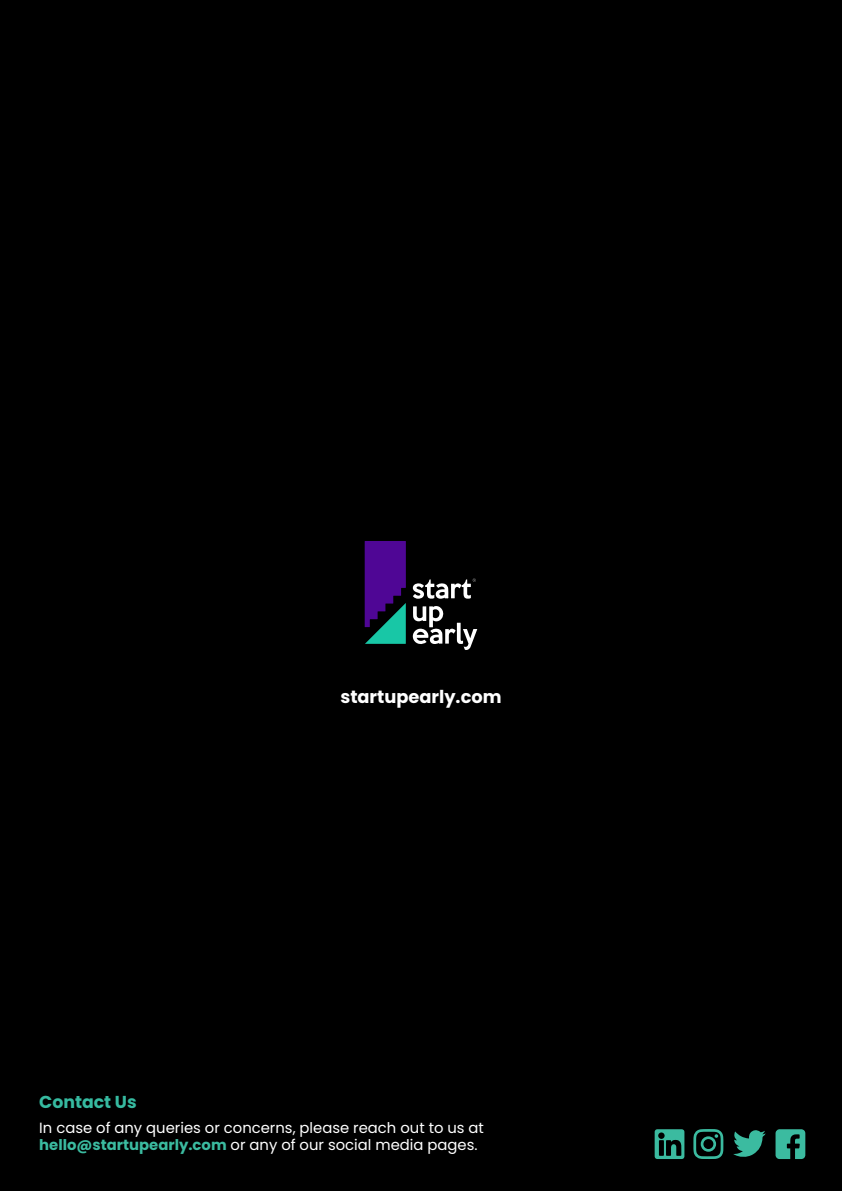
<style>
.page{position:relative;width:842px;height:1191px;background:#000}
.page>*{position:absolute;margin:0;border:0;box-sizing:border-box;transform-origin:0 0}
.t1{font:700 17.8px "Poppins";color:#fff}
.t2{font:700 17.2px "Poppins";color:#36baa0}
.t3{font:14.8px/17.8px "Poppins";color:#fff}
.s1{font-weight:700;color:#3bbba0}
</style>
<div class="page">
<svg style="left:365px;top:541px;width:112px;height:109px"></svg>
<svg style="left:733px;top:1130px;width:33px;height:27px"></svg>
<svg style="left:693px;top:1129px;width:30px;height:30px"></svg>
<svg style="left:775px;top:1129px;width:30px;height:30px"></svg>
<svg style="left:655px;top:1129px;width:29px;height:30px"></svg>
<p class="t1" style="left:340px;top:686px;width:163px">startupearly.com</p>
<p class="t2" style="left:39px;top:1092px;width:99px">Contact Us</p>
<p class="t3" style="left:39px;top:1118px;width:446px">In case of any queries or concerns, please reach out to us at <span class="s1">hello@startupearly.com</span> or any of our social media pages.</p>
</div>
